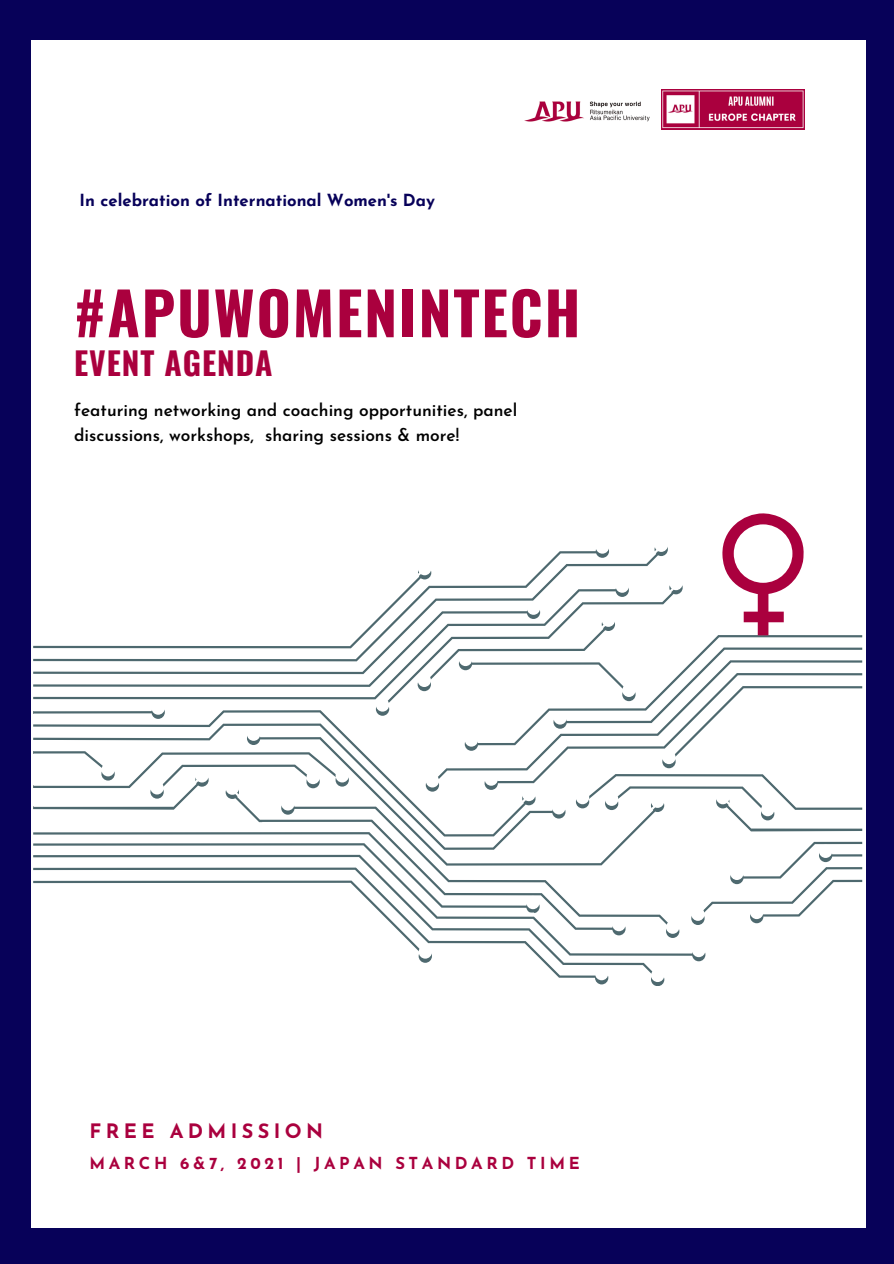
<style>
.page{position:relative;width:894px;height:1264px;background:#fff}
.page>*{position:absolute;margin:0;border:0;box-sizing:border-box;transform-origin:0 0}
.t1{font:700 58.95px "Oswald";letter-spacing:.03em;color:#aa003e}
.t2{font:700 31.5px "Oswald";letter-spacing:.03em;color:#aa003e}
.t3{font:700 19.8px "Josefin Sans";letter-spacing:.22em;color:#aa003e}
.t4{font:600 17.25px/25.2px "Josefin Sans";color:#000}
.t5{font:700 16.65px "Josefin Sans";color:#070159}
.t6{font:700 16.5px "Josefin Sans";letter-spacing:.22em;color:#aa003e}
</style>
<div class="page">
<div style="left:0;top:0;width:893px;height:1263px;background:#070159"></div>
<div style="left:31px;top:40px;width:834px;height:1187px;background:#fff"></div>
<img style="left:661px;top:89px;width:143px;height:41px">
<img style="left:524px;top:101px;width:126px;height:21px">
<svg style="left:422px;top:962px;width:242px;height:20px"></svg>
<svg style="left:33px;top:513px;width:829px;height:449px"></svg>
<p class="t5" style="left:80px;top:193px;width:357px">In celebration of International Women's Day</p>
<p class="t1" style="left:74px;top:267px;width:507px">#APUWOMENINTECH</p>
<p class="t2" style="left:74px;top:338px;width:200px">EVENT AGENDA</p>
<p class="t4" style="left:74px;top:399px;width:444px">featuring networking and coaching opportunities, panel discussions, workshops, sharing sessions &amp; more!</p>
<p class="t3" style="left:89px;top:1122px;width:235px">FREE ADMISSION</p>
<p class="t6" style="left:89px;top:1156px;width:491px">MARCH 6&amp;7, 2021 | JAPAN STANDARD TIME</p>
</div>
